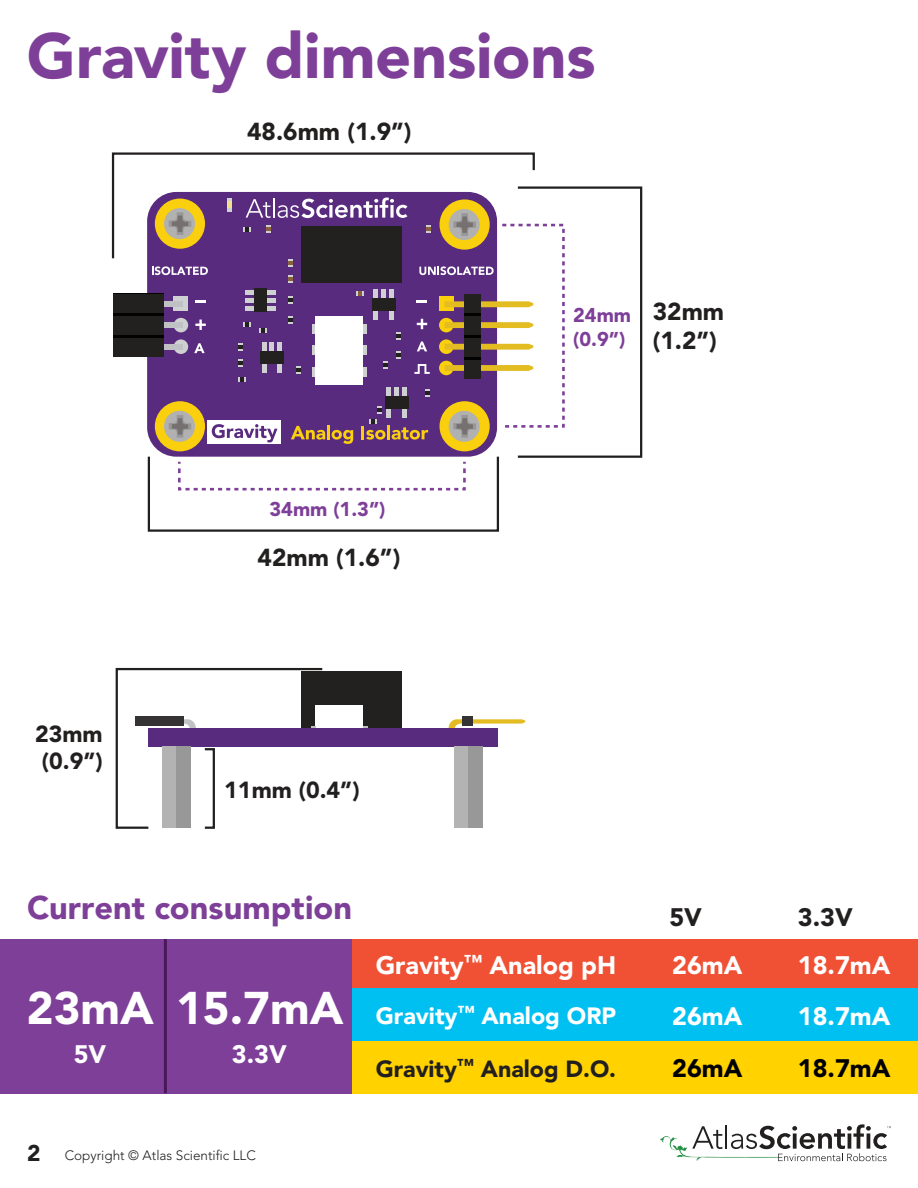
<style>
.page{position:relative;width:918px;height:1188px;background:#fff}
.page>*{position:absolute;margin:0;border:0;box-sizing:border-box;transform-origin:0 0}
.t1{font:900 30.75px "Avenir";letter-spacing:-.005em;color:#7e3f98}
.t2{font:900 22.2px "Avenir";color:#fff}
.t3{font:900 15.9px "Avenir";letter-spacing:.005em;color:#7e3f98}
.t4{font:300 13.5px "Avenir";color:#221f1f}
.t5{font:900 12.3px "Avenir";color:#fff}
.t6{font:900 12.3px "Avenir";color:#000}
.t7{font:900 12.3px "Avenir";color:#221f1f}
.t8{font:900 11.85px "Avenir";color:#221f1f}
.t9{font:900 11.4px "Avenir";color:#221f1f}
.t10{font:900 11.4px "Avenir";color:#fff}
.t11{font:900 11.25px "Avenir";color:#221f1f}
.t12{font:900 11.1px "Avenir";color:#221f1f}
.t13{font:900 9.75px "Avenir";color:#7e3f98}
.t14{font:900 9px "Avenir";color:#fff}
.t15{font:900 8.4px "Avenir";color:#221f1f}
.t16{font:900 8.4px "Avenir";color:#fff}
</style>
<div class="page">
<div style="left:0;top:939px;width:352px;height:154px;background:#7e3f98"></div>
<div style="left:517px;top:186px;width:125px;height:272px;border:2px solid #221f1f"></div>
<div style="left:501px;top:224px;width:64px;height:204px;border:3px dashed #7e3f98"></div>
<svg style="left:178px;top:462px;width:288px;height:29px"></svg>
<svg style="left:111px;top:152px;width:425px;height:109px"></svg>
<div style="left:148px;top:456px;width:351px;height:76px;border:2px solid #221f1f"></div>
<svg style="left:448px;top:719px;width:77px;height:11px"></svg>
<div style="left:462px;top:716px;width:11px;height:10px;background:#353334"></div>
<div style="left:148px;top:728px;width:349px;height:18px;background:#592b7f"></div>
<div style="left:454px;top:746px;width:14px;height:82px;background:#b3b3b4"></div>
<div style="left:468px;top:746px;width:15px;height:82px;background:#989899"></div>
<div style="left:147px;top:192px;width:350px;height:265px;background:#592b7f;border-radius:29px"></div>
<div style="left:207px;top:420px;width:74px;height:24px;background:#fff"></div>
<svg style="left:291px;top:426px;width:34px;height:14px"></svg>
<hr style="left:327px;top:425px;width:3px;height:14px;background:#facf0d">
<svg style="left:332px;top:430px;width:21px;height:14px"></svg>
<hr style="left:387px;top:425px;width:3px;height:14px;background:#facf0d">
<svg style="left:392px;top:427px;width:36px;height:13px"></svg>
<svg style="left:212px;top:424px;width:65px;height:18px"></svg>
<svg style="left:246px;top:199px;width:25px;height:19px"></svg>
<hr style="left:273px;top:198px;width:2px;height:20px;background:#fff">
<svg style="left:278px;top:198px;width:129px;height:20px"></svg>
<div style="left:246px;top:298px;width:30px;height:5px;background:#cfd0d2"></div>
<div style="left:246px;top:290px;width:30px;height:5px;background:#cfd0d2"></div>
<hr style="left:246px;top:306px;width:30px;height:4px;background:#cfd0d2">
<div style="left:254px;top:288px;width:13px;height:24px;background:#232020"></div>
<div style="left:394px;top:387px;width:5px;height:17px;background:#cfd0d2"></div>
<div style="left:402px;top:387px;width:5px;height:30px;background:#cfd0d2"></div>
<div style="left:386px;top:387px;width:5px;height:30px;background:#cfd0d2"></div>
<div style="left:385px;top:396px;width:23px;height:12px;background:#232020"></div>
<hr style="left:270px;top:342px;width:4px;height:17px;background:#cfd0d2">
<hr style="left:278px;top:342px;width:4px;height:31px;background:#cfd0d2">
<hr style="left:262px;top:342px;width:4px;height:31px;background:#cfd0d2">
<div style="left:260px;top:351px;width:24px;height:13px;background:#232020"></div>
<hr style="left:382px;top:289px;width:4px;height:17px;background:#cfd0d2">
<hr style="left:390px;top:289px;width:4px;height:30px;background:#cfd0d2">
<hr style="left:374px;top:289px;width:4px;height:30px;background:#cfd0d2">
<div style="left:372px;top:298px;width:24px;height:13px;background:#232020"></div>
<div style="left:227px;top:198px;width:5px;height:13px;background:#cfd0d2"></div>
<svg style="left:227px;top:201px;width:5px;height:7px"></svg>
<svg style="left:426px;top:225px;width:4px;height:8px"></svg>
<svg style="left:378px;top:406px;width:4px;height:7px"></svg>
<svg style="left:425px;top:390px;width:4px;height:7px"></svg>
<div style="left:383px;top:361px;width:5px;height:8px;background:#cfd0d2"></div>
<svg style="left:383px;top:363px;width:5px;height:4px"></svg>
<div style="left:396px;top:351px;width:5px;height:8px;background:#cfd0d2"></div>
<svg style="left:396px;top:353px;width:5px;height:4px"></svg>
<div style="left:396px;top:332px;width:5px;height:8px;background:#cfd0d2"></div>
<svg style="left:396px;top:334px;width:5px;height:4px"></svg>
<svg style="left:361px;top:419px;width:24px;height:21px"></svg>
<svg style="left:356px;top:292px;width:8px;height:4px"></svg>
<div style="left:266px;top:225px;width:5px;height:8px;background:#cfd0d2"></div>
<svg style="left:266px;top:227px;width:5px;height:4px"></svg>
<svg style="left:289px;top:259px;width:4px;height:8px"></svg>
<svg style="left:289px;top:275px;width:4px;height:8px"></svg>
<svg style="left:289px;top:297px;width:4px;height:7px"></svg>
<svg style="left:289px;top:316px;width:4px;height:8px"></svg>
<svg style="left:238px;top:343px;width:4px;height:7px"></svg>
<svg style="left:238px;top:359px;width:4px;height:8px"></svg>
<div style="left:296px;top:366px;width:5px;height:8px;background:#cfd0d2"></div>
<svg style="left:296px;top:368px;width:5px;height:4px"></svg>
<svg style="left:243px;top:227px;width:8px;height:4px"></svg>
<svg style="left:243px;top:322px;width:8px;height:4px"></svg>
<svg style="left:238px;top:378px;width:8px;height:4px"></svg>
<svg style="left:260px;top:328px;width:7px;height:4px"></svg>
<svg style="left:152px;top:266px;width:56px;height:9px"></svg>
<svg style="left:419px;top:266px;width:75px;height:9px"></svg>
<svg style="left:417px;top:319px;width:10px;height:10px"></svg>
<svg style="left:417px;top:300px;width:10px;height:3px"></svg>
<svg style="left:194px;top:343px;width:11px;height:10px"></svg>
<svg style="left:417px;top:342px;width:10px;height:9px"></svg>
<svg style="left:195px;top:320px;width:11px;height:10px"></svg>
<svg style="left:195px;top:300px;width:11px;height:3px"></svg>
<div style="left:439px;top:297px;width:15px;height:14px;background:#facf0d"></div>
<div style="left:439px;top:318px;width:15px;height:14px;background:#facf0d;border-radius:50%"></div>
<div style="left:439px;top:339px;width:15px;height:15px;background:#facf0d;border-radius:50%"></div>
<svg style="left:445px;top:301px;width:88px;height:6px"></svg>
<svg style="left:445px;top:322px;width:88px;height:6px"></svg>
<svg style="left:445px;top:344px;width:88px;height:6px"></svg>
<div style="left:464px;top:294px;width:16px;height:84px;background:#020203"></div>
<div style="left:464px;top:294px;width:16px;height:19px;background:#232020"></div>
<div style="left:464px;top:316px;width:16px;height:19px;background:#232020"></div>
<div style="left:439px;top:361px;width:15px;height:14px;background:#facf0d;border-radius:50%"></div>
<svg style="left:445px;top:365px;width:88px;height:6px"></svg>
<div style="left:464px;top:338px;width:16px;height:19px;background:#232020"></div>
<div style="left:464px;top:360px;width:16px;height:19px;background:#232020"></div>
<div style="left:174px;top:297px;width:14px;height:14px;background:#cfd0d2"></div>
<div style="left:174px;top:318px;width:14px;height:14px;background:#cfd0d2;border-radius:50%"></div>
<div style="left:174px;top:339px;width:14px;height:15px;background:#cfd0d2;border-radius:50%"></div>
<div style="left:153px;top:301px;width:30px;height:6px;background:#bfc1c4"></div>
<div style="left:155px;top:322px;width:28px;height:6px;background:#bfc1c4"></div>
<div style="left:153px;top:344px;width:30px;height:6px;background:#bfc1c4"></div>
<div style="left:113px;top:294px;width:50px;height:63px;background:#020203"></div>
<div style="left:113px;top:294px;width:50px;height:19px;background:#232020"></div>
<div style="left:113px;top:316px;width:50px;height:19px;background:#232020"></div>
<div style="left:113px;top:338px;width:50px;height:19px;background:#232020"></div>
<svg style="left:440px;top:199px;width:50px;height:51px"></svg>
<svg style="left:440px;top:401px;width:50px;height:50px"></svg>
<svg style="left:155px;top:401px;width:50px;height:50px"></svg>
<svg style="left:155px;top:199px;width:50px;height:50px"></svg>
<div style="left:301px;top:227px;width:101px;height:56px;background:#232020"></div>
<div style="left:301px;top:672px;width:101px;height:56px;background:#232020"></div>
<svg style="left:414px;top:364px;width:16px;height:10px"></svg>
<svg style="left:312px;top:325px;width:54px;height:9px"></svg>
<svg style="left:312px;top:346px;width:54px;height:9px"></svg>
<svg style="left:312px;top:367px;width:54px;height:9px"></svg>
<div style="left:316px;top:316px;width:47px;height:68px;background:#fff"></div>
<div style="left:316px;top:705px;width:47px;height:23px;background:#fff"></div>
<svg style="left:115px;top:667px;width:210px;height:162px"></svg>
<div style="left:352px;top:939px;width:566px;height:50px;background:#f05033"></div>
<div style="left:352px;top:989px;width:566px;height:52px;background:#00c0f2"></div>
<div style="left:352px;top:1041px;width:566px;height:52px;background:#ffd200"></div>
<hr style="left:164px;top:939px;width:3px;height:154px;background:#4a185a">
<svg style="left:660px;top:1124px;width:231px;height:37px"></svg>
<h1 class="t1" style="left:27px;top:49px;width:570px">Gravity dimensions</h1>
<p class="t8" style="left:247px;top:129px;width:166px">48.6mm (1.9”)</p>
<p class="t13" style="left:270px;top:507px;width:117px">34mm (1.3”)</p>
<p class="t11" style="left:35px;top:731px;width:69px">23mm</p>
<p class="t11" style="left:42px;top:759px;width:62px">(0.9”)</p>
<p class="t8" style="left:258px;top:555px;width:144px">42mm (1.6”)</p>
<p class="t11" style="left:224px;top:787px;width:137px">11mm (0.4”)</p>
<p class="t3" style="left:27px;top:904px;width:327px">Current consumption</p>
<p class="t13" style="left:573px;top:313px;width:59px">24mm</p>
<p class="t13" style="left:573px;top:337px;width:54px">(0.9”)</p>
<p class="t8" style="left:653px;top:309px;width:73px">32mm</p>
<p class="t8" style="left:653px;top:338px;width:66px">(1.2”)</p>
<p class="t7" style="left:669px;top:915px;width:34px">5V</p>
<p class="t7" style="left:798px;top:915px;width:56px">3.3V</p>
<h2 class="t2" style="left:27px;top:1004px;width:318px">23mA 15.7mA</h2>
<p class="t5" style="left:74px;top:1052px;width:34px">5V</p>
<p class="t5" style="left:232px;top:1052px;width:56px">3.3V</p>
<p class="t12" style="left:27px;top:1151px;width:15px">2</p>
<p class="t4" style="left:65px;top:1150px;width:193px">Copyright © Atlas Scientific LLC</p>
<p class="t5" style="left:376px;top:963px;width:89px">Gravity</p>
<p class="t14" style="left:464px;top:959px;width:20px">™</p>
<p class="t5" style="left:490px;top:963px;width:128px">Analog pH</p>
<p class="t5" style="left:798px;top:963px;width:94px">18.7mA</p>
<p class="t5" style="left:798px;top:1013px;width:94px">18.7mA</p>
<p class="t6" style="left:798px;top:1066px;width:94px">18.7mA</p>
<p class="t5" style="left:672px;top:963px;width:72px">26mA</p>
<p class="t5" style="left:672px;top:1013px;width:72px">26mA</p>
<p class="t10" style="left:376px;top:1013px;width:83px">Gravity</p>
<p class="t16" style="left:458px;top:1010px;width:19px">™</p>
<p class="t10" style="left:482px;top:1013px;width:136px">Analog ORP</p>
<p class="t9" style="left:376px;top:1066px;width:83px">Gravity</p>
<p class="t15" style="left:457px;top:1063px;width:19px">™</p>
<p class="t9" style="left:481px;top:1066px;width:137px">Analog D.O.</p>
<p class="t6" style="left:672px;top:1066px;width:72px">26mA</p>
</div>
